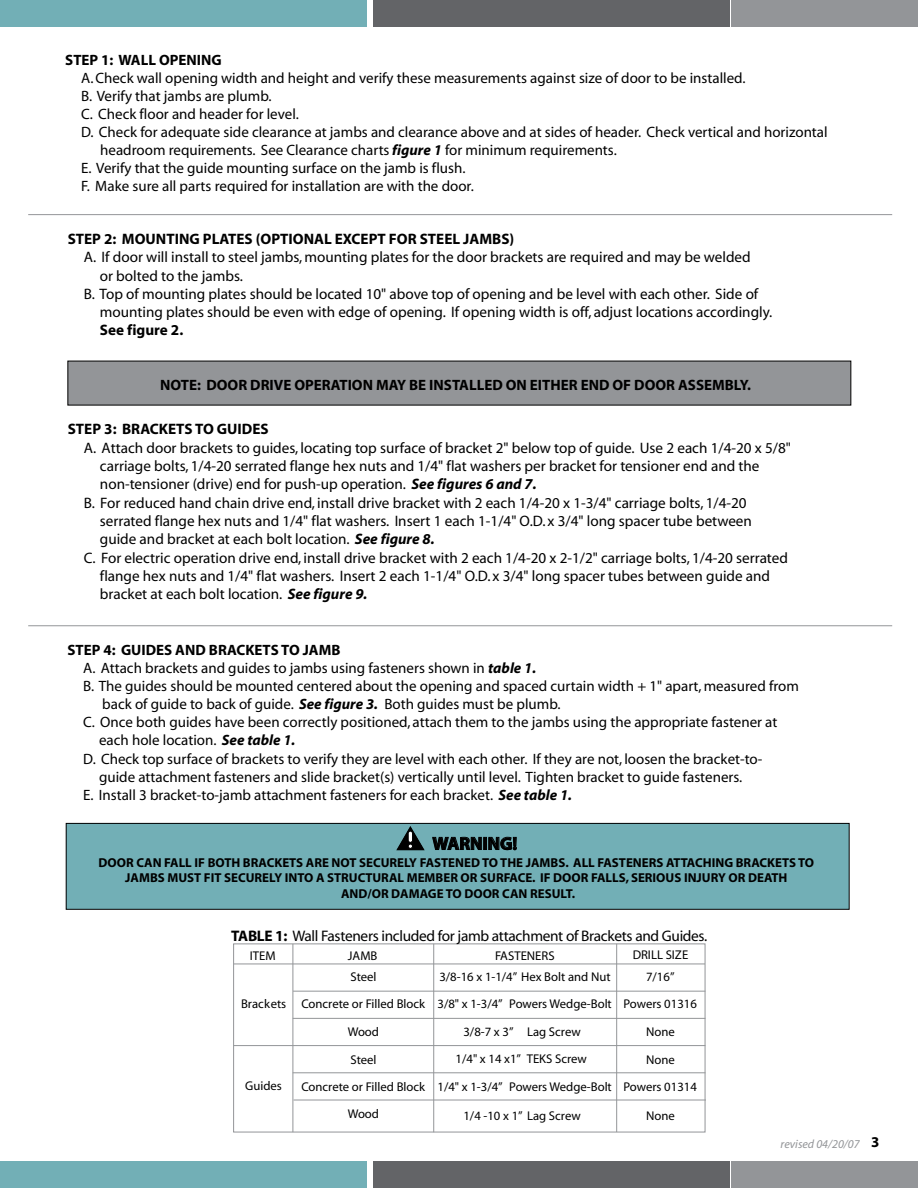
<style>
.page{position:relative;width:918px;height:1188px;background:#fff}
.page>*{position:absolute;margin:0;border:0;box-sizing:border-box;transform-origin:0 0}
.t1{font:700 18px "Myriad";color:#000}
.t2{font:15.3px "Myriad";letter-spacing:-.02em;color:#000}
.t3{font:15.15px "Myriad";color:#000}
.t4{font:700 15.15px "Myriad";color:#000}
.t5{font:15px "Myriad";color:#000}
.t6{font:700 15px "Myriad";color:#000}
.t7{font:700 12.9px/15.6px "Myriad";color:#000;text-align:center}
.t8{font:12.75px "Myriad";color:#000}
.t9{font:italic 12px "Myriad";color:#939598}
.s1{font-weight:700;font-style:italic}
.s2{font-weight:700}
.s3{font-weight:700;font-style:normal;font-size:15px;color:#000}
</style>
<div class="page">
<div style="left:67px;top:361px;width:784px;height:44px;background:#939598"></div>
<div style="left:66px;top:823px;width:783px;height:86px;background:#72afb6"></div>
<div style="left:66px;top:823px;width:784px;height:87px;border:1px solid #000"></div>
<svg style="left:396px;top:826px;width:29px;height:25px"></svg>
<svg style="left:432px;top:836px;width:50px;height:14px"></svg>
<div style="left:483px;top:837px;width:4px;height:13px;border:1px solid #000"></div>
<svg style="left:488px;top:836px;width:29px;height:15px"></svg>
<hr style="left:28px;top:625px;width:864px;height:1px;background:#939598">
<hr style="left:28px;top:214px;width:864px;height:1px;background:#939598">
<hr style="left:616px;top:944px;width:1px;height:188px;background:#939598">
<hr style="left:433px;top:944px;width:1px;height:188px;background:#939598">
<hr style="left:234px;top:964px;width:471px;height:1px;background:#939598">
<hr style="left:293px;top:944px;width:1px;height:188px;background:#939598">
<hr style="left:293px;top:1072px;width:412px;height:1px;background:#939598">
<hr style="left:294px;top:1100px;width:412px;height:1px;background:#939598">
<hr style="left:233px;top:1045px;width:472px;height:1px;background:#939598">
<hr style="left:293px;top:991px;width:412px;height:1px;background:#939598">
<div style="left:233px;top:944px;width:472px;height:188px;border:1px solid #939598"></div>
<hr style="left:293px;top:1018px;width:412px;height:1px;background:#939598">
<div style="left:0;top:0;width:366px;height:27px;background:#72afb6"></div>
<div style="left:373px;top:0;width:356px;height:27px;background:#636467"></div>
<div style="left:731px;top:0;width:187px;height:27px;background:#939598"></div>
<div style="left:0;top:1161px;width:366px;height:27px;background:#72afb6"></div>
<div style="left:373px;top:1161px;width:356px;height:27px;background:#636467"></div>
<div style="left:731px;top:1161px;width:187px;height:27px;background:#939598"></div>
<p class="t6" style="left:65px;top:52px;width:158px">STEP 1: WALL OPENING</p>
<p class="t5" style="left:81px;top:70px;width:666px">A. Check wall opening width and height and verify these measurements against size of door to be installed.</p>
<p class="t5" style="left:81px;top:88px;width:192px">B. Verify that jambs are plumb.</p>
<p class="t5" style="left:81px;top:106px;width:219px">C. Check floor and header for level.</p>
<p class="t5" style="left:81px;top:125px;width:748px">D. Check for adequate side clearance at jambs and clearance above and at sides of header. Check vertical and horizontal</p>
<p class="t5" style="left:100px;top:143px;width:518px">headroom requirements. See Clearance charts <span class="s1">figure 1</span> for minimum requirements.</p>
<p class="t5" style="left:81px;top:161px;width:386px">E. Verify that the guide mounting surface on the jamb is flush.</p>
<p class="t5" style="left:81px;top:179px;width:394px">F. Make sure all parts required for installation are with the door.</p>
<p class="t4" style="left:68px;top:231px;width:448px">STEP 2: MOUNTING PLATES (OPTIONAL EXCEPT FOR STEEL JAMBS)</p>
<p class="t3" style="left:84px;top:250px;width:669px">A. If door will install to steel jambs, mounting plates for the door brackets are required and may be welded</p>
<p class="t3" style="left:100px;top:268px;width:145px">or bolted to the jambs.</p>
<p class="t3" style="left:84px;top:286px;width:676px">B. Top of mounting plates should be located 10" above top of opening and be level with each other. Side of</p>
<p class="t3" style="left:100px;top:305px;width:674px">mounting plates should be even with edge of opening. If opening width is off, adjust locations accordingly.</p>
<p class="t4" style="left:100px;top:323px;width:85px">See figure 2.</p>
<p class="t6" style="left:160px;top:377px;width:592px">NOTE: DOOR DRIVE OPERATION MAY BE INSTALLED ON EITHER END OF DOOR ASSEMBLY.</p>
<p class="t4" style="left:68px;top:422px;width:202px">STEP 3: BRACKETS TO GUIDES</p>
<p class="t3" style="left:84px;top:440px;width:709px">A. Attach door brackets to guides, locating top surface of bracket 2" below top of guide. Use 2 each 1/4-20 x 5/8"</p>
<p class="t3" style="left:100px;top:458px;width:661px">carriage bolts, 1/4-20 serrated flange hex nuts and 1/4" flat washers per bracket for tensioner end and the</p>
<p class="t3" style="left:100px;top:477px;width:438px">non-tensioner (drive) end for push-up operation. <span class="s1">See figures 6 and 7.</span></p>
<p class="t3" style="left:84px;top:495px;width:664px">B. For reduced hand chain drive end, install drive bracket with 2 each 1/4-20 x 1-3/4" carriage bolts, 1/4-20</p>
<p class="t3" style="left:100px;top:513px;width:654px">serrated flange hex nuts and 1/4" flat washers. Insert 1 each 1-1/4" O.D. x 3/4" long spacer tube between</p>
<p class="t3" style="left:100px;top:532px;width:336px">guide and bracket at each bolt location. <span class="s1">See figure 8.</span></p>
<p class="t3" style="left:84px;top:550px;width:706px">C. For electric operation drive end, install drive bracket with 2 each 1/4-20 x 2-1/2" carriage bolts, 1/4-20 serrated</p>
<p class="t3" style="left:100px;top:568px;width:672px">flange hex nuts and 1/4" flat washers. Insert 2 each 1-1/4" O.D. x 3/4" long spacer tubes between guide and</p>
<p class="t3" style="left:100px;top:587px;width:269px">bracket at each bolt location. <span class="s1">See figure 9.</span></p>
<p class="t6" style="left:67px;top:642px;width:275px">STEP 4: GUIDES AND BRACKETS TO JAMB</p>
<p class="t5" style="left:83px;top:661px;width:454px">A. Attach brackets and guides to jambs using fasteners shown in <span class="s1">table 1.</span></p>
<p class="t5" style="left:83px;top:679px;width:717px">B. The guides should be mounted centered about the opening and spaced curtain width + 1" apart, measured from</p>
<p class="t5" style="left:102px;top:697px;width:460px">back of guide to back of guide. <span class="s1">See figure 3.</span> Both guides must be plumb.</p>
<p class="t5" style="left:83px;top:715px;width:696px">C. Once both guides have been correctly positioned, attach them to the jambs using the appropriate fastener at</p>
<p class="t5" style="left:99px;top:733px;width:198px">each hole location. <span class="s1">See table 1.</span></p>
<p class="t5" style="left:83px;top:751px;width:681px">D. Check top surface of brackets to verify they are level with each other. If they are not, loosen the bracket-to-</p>
<p class="t5" style="left:99px;top:769px;width:645px">guide attachment fasteners and slide bracket(s) vertically until level. Tighten bracket to guide fasteners.</p>
<p class="t5" style="left:83px;top:787px;width:490px">E. Install 3 bracket-to-jamb attachment fasteners for each bracket. <span class="s1">See table 1.</span></p>
<p class="t1" style="left:432px;top:834px;width:86px">WARNING!</p>
<p class="t7" style="left:99px;top:855px;width:717px">DOOR CAN FALL IF BOTH BRACKETS ARE NOT SECURELY FASTENED TO THE JAMBS. ALL FASTENERS ATTACHING BRACKETS TO<br>JAMBS MUST FIT SECURELY INTO A STRUCTURAL MEMBER OR SURFACE. IF DOOR FALLS, SERIOUS INJURY OR DEATH<br>AND/OR DAMAGE TO DOOR CAN RESULT.</p>
<p class="t2" style="left:231px;top:928px;width:478px"><span class="s2">TABLE 1:</span> Wall Fasteners included for jamb attachment of Brackets and Guides.</p>
<p class="t8" style="left:250px;top:949px;width:27px">ITEM</p>
<p class="t8" style="left:348px;top:949px;width:31px">JAMB</p>
<p class="t8" style="left:241px;top:997px;width:47px">Brackets</p>
<p class="t8" style="left:495px;top:949px;width:61px">FASTENERS</p>
<p class="t8" style="left:633px;top:949px;width:57px">DRILL SIZE</p>
<p class="t8" style="left:351px;top:971px;width:28px">Steel</p>
<p class="t8" style="left:439px;top:971px;width:173px">3/8-16 x 1-1/4” Hex Bolt and Nut</p>
<p class="t8" style="left:646px;top:971px;width:30px">7/16”</p>
<p class="t8" style="left:301px;top:998px;width:125px">Concrete or Filled Block</p>
<p class="t8" style="left:624px;top:998px;width:75px">Powers 01316</p>
<p class="t8" style="left:438px;top:998px;width:176px">3/8" x 1-3/4” Powers Wedge-Bolt</p>
<p class="t8" style="left:348px;top:1025px;width:33px">Wood</p>
<p class="t8" style="left:463px;top:1025px;width:119px">3/8-7 x 3” Lag Screw</p>
<p class="t8" style="left:646px;top:1025px;width:30px">None</p>
<p class="t8" style="left:245px;top:1079px;width:38px">Guides</p>
<p class="t8" style="left:351px;top:1054px;width:28px">Steel</p>
<p class="t8" style="left:456px;top:1053px;width:133px">1/4" x 14 x1” TEKS Screw</p>
<p class="t8" style="left:646px;top:1053px;width:30px">None</p>
<p class="t8" style="left:301px;top:1080px;width:125px">Concrete or Filled Block</p>
<p class="t8" style="left:438px;top:1080px;width:261px">1/4" x 1-3/4” Powers Wedge-Bolt Powers 01314</p>
<p class="t8" style="left:348px;top:1108px;width:33px">Wood</p>
<p class="t8" style="left:463px;top:1110px;width:119px">1/4 -10 x 1” Lag Screw</p>
<p class="t8" style="left:646px;top:1110px;width:30px">None</p>
<p class="t9" style="left:781px;top:1138px;width:100px">revised 04/20/07 <span class="s3">3</span></p>
</div>
